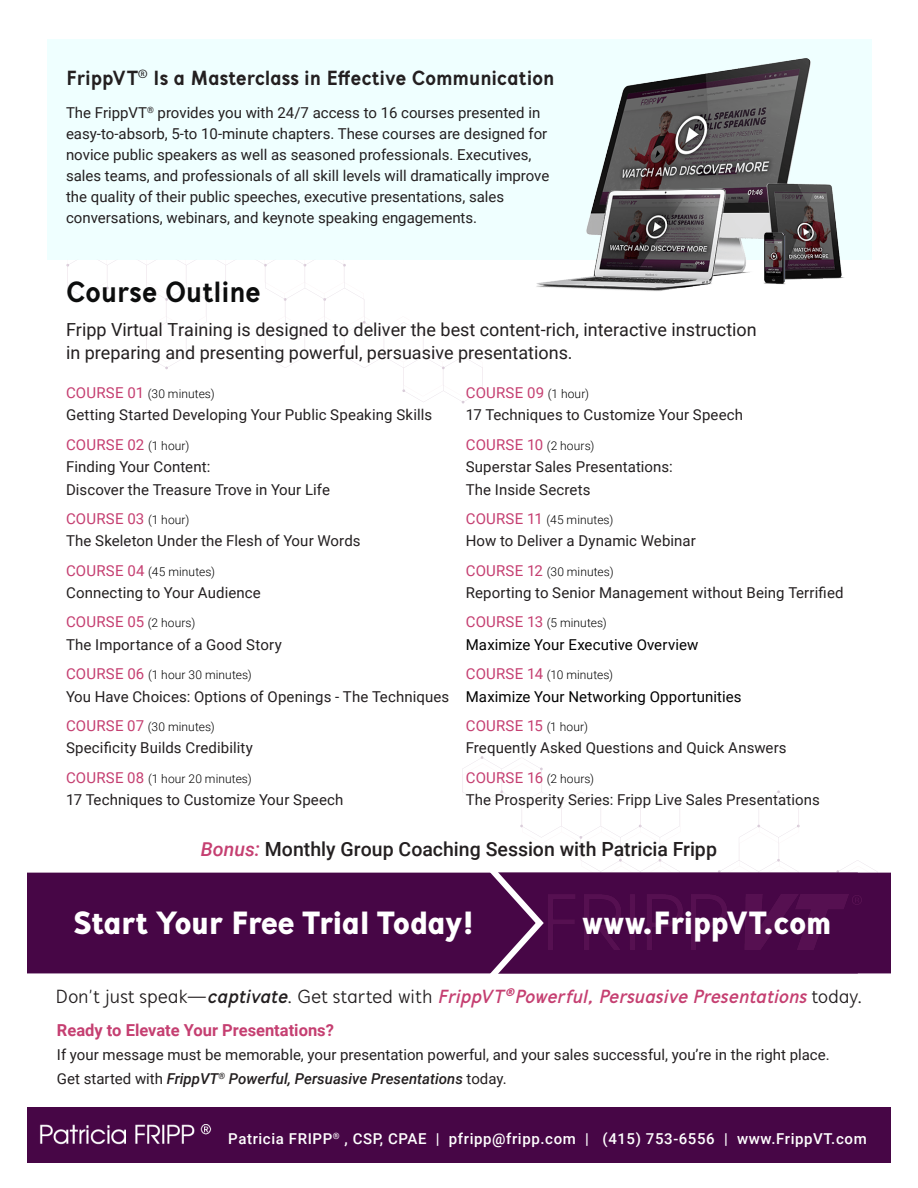
<style>
.page{position:relative;width:918px;height:1188px;background:#fff}
.page>*{position:absolute;margin:0;border:0;box-sizing:border-box;transform-origin:0 0}
.t1{font:900 33px "Mucho Sans";letter-spacing:-.01em;color:#fff}
.t2{font:800 30px "Mucho Sans";color:#0c0d0d}
.t3{font:800 21px "Mucho Sans";color:#231f20}
.t4{font:italic 700 19.5px "Mucho Sans";color:#c53f71}
.t5{font:500 19.5px "Roboto";color:#231f20}
.t6{font:18px/22.5px "Roboto";color:#231f20}
.t7{font:700 16.5px "Roboto";color:#c53f71}
.t8{font:15px/21px "Roboto";color:#231f20}
.t9{font:15px/29.2px "Roboto";letter-spacing:.01em;color:#000}
.t10{font:500 15px "Roboto";letter-spacing:.04em;color:#fff}
.t11{font:300 12px "Roboto";letter-spacing:.01em;color:#000}
.s1{font-weight:400;font-size:15px;color:#c53f71}
.s2{color:#c53f71}
.s3{font-weight:300;font-size:12px;color:#000}
.s4{font-weight:300;font-size:12px}
.s5{font-style:italic;color:#c53f71}
.s6{font-weight:400;font-style:normal;color:#231f20}
.s7{color:#231f20}
.s8{font-weight:500;font-style:italic}
</style>
<div class="page">
<div style="left:27px;top:1107px;width:864px;height:55px;background:#470646"></div>
<img style="left:40px;top:1124px;width:172px;height:21px">
<svg style="left:47px;top:259px;width:435px;height:126px"></svg>
<div style="left:47px;top:39px;width:824px;height:220px;background:#eaffff"></div>
<img style="left:535px;top:58px;width:312px;height:233px">
<svg style="left:463px;top:774px;width:337px;height:99px"></svg>
<div style="left:27px;top:873px;width:453px;height:100px;background:#470646"></div>
<svg style="left:480px;top:857px;width:411px;height:117px;background:#642c63"></svg>
<h3 class="t3" style="left:66px;top:66px;width:490px">FrippVT<sup>®</sup> Is a Masterclass in Effective Communication</h3>
<p class="t8" style="left:66px;top:102px;width:485px">The FrippVT<sup>®</sup> provides you with 24/7 access to 16 courses presented in easy-to-absorb, 5-to 10-minute chapters. These courses are designed for novice public speakers as well as seasoned professionals. Executives, sales teams, and professionals of all skill levels will dramatically improve the quality of their public speeches, executive presentations, sales conversations, webinars, and keynote speaking engagements.</p>
<h2 class="t2" style="left:66px;top:275px;width:196px">Course Outline</h2>
<p class="t6" style="left:66px;top:318px;width:692px">Fripp Virtual Training is designed to deliver the best content-rich, interactive instruction in preparing and presenting powerful, persuasive presentations.</p>
<p class="t11" style="left:66px;top:385px;width:150px"><span class="s1">COURSE 01</span> (30 minutes)</p>
<p class="t8" style="left:66px;top:400px;width:368px;line-height:29.2px">Getting Started Developing Your Public Speaking Skills<br><span class="s2">COURSE 02</span> <span class="s3">(1 hour)</span></p>
<p class="t8" style="left:66px;top:455px;width:265px;line-height:22.5px">Finding Your Content:<br>Discover the Treasure Trove in Your Life</p>
<p class="t8" style="left:66px;top:507px;width:296px;line-height:22.5px"><span class="s2">COURSE 03</span> <span class="s3">(1 hour)<br></span>The Skeleton Under the Flesh of Your Words</p>
<p class="t11" style="left:66px;top:563px;width:151px"><span class="s1">COURSE 04</span> (45 minutes)</p>
<p class="t8" style="left:66px;top:578px;width:196px;line-height:29.2px">Connecting to Your Audience<br><span class="s2">COURSE 05</span> <span class="s3">(2 hours)</span></p>
<p class="t8" style="left:66px;top:633px;width:217px">The Importance of a Good Story</p>
<p class="t11" style="left:66px;top:666px;width:187px"><span class="s1">COURSE 06</span> (1 hour 30 minutes)</p>
<p class="t8" style="left:66px;top:685px;width:385px">You Have Choices: Options of Openings - The Techniques</p>
<p class="t11" style="left:66px;top:718px;width:150px"><span class="s1">COURSE 07</span> (30 minutes)</p>
<p class="t8" style="left:66px;top:737px;width:188px">Specificity Builds Credibility</p>
<p class="t11" style="left:66px;top:770px;width:187px"><span class="s1">COURSE 08</span> (1 hour 20 minutes)</p>
<p class="t8" style="left:66px;top:789px;width:279px">17 Techniques to Customize Your Speech</p>
<p class="t8" style="left:466px;top:381px;width:279px;line-height:22.5px"><span class="s2">COURSE 09</span> <span class="s3">(1 hour)<br></span>17 Techniques to Customize Your Speech</p>
<p class="t8" style="left:466px;top:432px;width:209px;line-height:22.5px"><span class="s2">COURSE 10</span> <span class="s3">(2 hours)<br></span>Superstar Sales Presentations:<br>The Inside Secrets</p>
<p class="t11" style="left:466px;top:511px;width:149px"><span class="s1">COURSE 11</span> (45 minutes)</p>
<p class="t8" style="left:466px;top:530px;width:232px">How to Deliver a Dynamic Webinar</p>
<p class="t11" style="left:466px;top:563px;width:149px"><span class="s1">COURSE 12</span> (30 minutes)</p>
<p class="t8" style="left:466px;top:582px;width:379px">Reporting to Senior Management without Being Terrified</p>
<p class="t11" style="left:466px;top:615px;width:142px"><span class="s1">COURSE 13</span> (5 minutes)</p>
<p class="t9" style="left:466px;top:629px;width:234px">Maximize Your Executive Overview</p>
<p class="t11" style="left:466px;top:666px;width:149px"><span class="s1">COURSE 14</span> (10 minutes)</p>
<p class="t9" style="left:466px;top:681px;width:277px">Maximize Your Networking Opportunities<br><span class="s2">COURSE 15</span> <span class="s4">(1 hour)</span></p>
<p class="t8" style="left:466px;top:733px;width:322px;line-height:29.2px">Frequently Asked Questions and Quick Answers<br><span class="s2">COURSE 16</span> <span class="s3">(2 hours)</span></p>
<p class="t8" style="left:466px;top:789px;width:356px">The Prosperity Series: Fripp Live Sales Presentations</p>
<h3 class="t5" style="left:201px;top:835px;width:518px"><span class="s5">Bonus:</span> Monthly Group Coaching Session with Patricia Fripp</h3>
<h1 class="t1" style="left:73px;top:903px;width:402px">Start Your Free Trial Today!</h1>
<h1 class="t1" style="left:582px;top:903px;width:250px">www.FrippVT.com</h1>
<h3 class="t4" style="left:56px;top:984px;width:808px"><span class="s6">D o n ’ t j u s t s p e a k—</span> <span class="s7">captivate</span><span class="s6">. G e t s t a r t e d w i t h</span> FrippVT<sup>®</sup>Powerful,Persuasive Presentations<span class="s6">t o d a y.</span></h3>
<p class="t7" style="left:57px;top:1018px;width:278px">Ready to Elevate Your Presentations?</p>
<p class="t8" style="left:57px;top:1042px;width:774px;line-height:24px">If your message must be memorable, your presentation powerful, and your sales successful, you’re in the right place.<br>Get started with <span class="s8">FrippVT</span><sup>®</sup> <span class="s8">Powerful, Persuasive Presentations</span> today.</p>
<p class="t10" style="left:228px;top:1128px;width:640px">Patricia FRIPP<sup>®</sup> , CSP, CPAE | pfripp@fripp.com | (415) 753-6556 | www.FrippVT.com</p>
</div>
